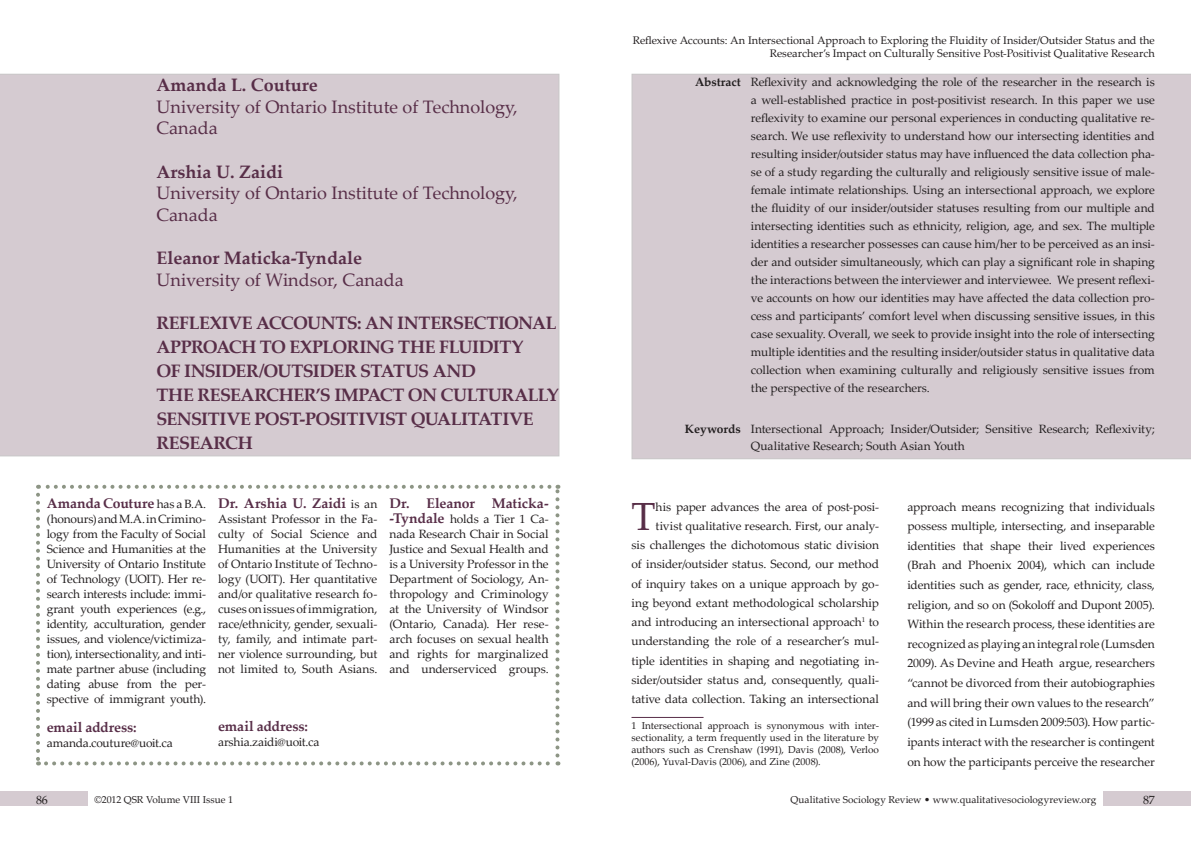
<style>
.page{position:relative;width:1191px;height:842px;background:#fff}
.page>*{position:absolute;margin:0;border:0;box-sizing:border-box;transform-origin:0 0}
.t1{font:39.3px "Palatino Linotype";color:#582e48}
.t2{font:700 18px/24px "Palatino Linotype";letter-spacing:-.02em;color:#582e48}
.t3{font:18px/21.6px "Palatino Linotype";color:#582e48}
.t4{font:700 18px "Palatino Linotype";color:#582e48}
.t5{font:700 14px "Palatino Linotype";color:#582e48}
.t6{font:12px/15px "Palatino Linotype";letter-spacing:-.01em;color:#231f20;text-align:justify}
.t7{font:700 12px "Palatino Linotype";letter-spacing:-.005em;color:#231f20}
.t8{font:11px/13.2px "Palatino Linotype";letter-spacing:-.005em;color:#231f20;text-align:right}
.t9{font:10px/12px "Palatino Linotype";color:#231f20;text-align:justify}
.s1{font-weight:400;font-size:12px;color:#231f20}
.s2{font-weight:700;font-size:14px;color:#582e48}
</style>
<div class="page">
<div style="left:0;top:791px;width:87px;height:15px;background:#d5cbd1"></div>
<div style="left:1103px;top:791px;width:88px;height:15px;background:#d5cbd1"></div>
<div style="left:631px;top:74px;width:560px;height:385px;background:#d5cbd1"></div>
<div style="left:0;top:74px;width:559px;height:382px;background:#d5cbd1"></div>
<hr style="left:631px;top:717px;width:72px;height:1px;background:#582e48">
<svg style="left:36px;top:495px;width:4px;height:270px"></svg>
<svg style="left:46px;top:761px;width:512px;height:4px"></svg>
<svg style="left:555px;top:485px;width:4px;height:270px"></svg>
<svg style="left:38px;top:485px;width:511px;height:4px"></svg>
<h2 class="t4" style="left:156px;top:72px;width:163px">Amanda L. Couture</h2>
<h2 class="t3" style="left:156px;top:95px;width:363px">University of Ontario Institute of Technology,<br>Canada</h2>
<h2 class="t4" style="left:156px;top:159px;width:128px">Arshia U. Zaidi</h2>
<h2 class="t3" style="left:156px;top:182px;width:363px">University of Ontario Institute of Technology,<br>Canada</h2>
<h2 class="t4" style="left:156px;top:245px;width:207px">Eleanor Maticka-Tyndale</h2>
<h2 class="t3" style="left:156px;top:268px;width:249px">University of Windsor, Canada</h2>
<h2 class="t2" style="left:156px;top:311px;width:404px">REFLEXIVE ACCOUNTS: AN INTERSECTIONAL<br>APPROACH TO EXPLORING THE FLUIDITY<br>OF INSIDER/OUTSIDER STATUS AND<br>THE RESEARCHER’S IMPACT ON CULTURALLY<br>SENSITIVE POST-POSITIVIST QUALITATIVE<br>RESEARCH</h2>
<p class="t5" style="left:47px;top:493px;width:161px">Amanda Couture <span class="s1">has a B.A.</span></p>
<p class="t6" style="left:47px;top:511px;width:161px">(honours) and M.A. in Crimino&shy;logy from the Faculty of Social Science and Humanities at the University of Ontario Institute of Technology (UOIT). Her re&shy;search interests include: immi&shy;grant youth experiences (e.g., identity, acculturation, gender issues, and violence/victimiza&shy;tion), intersectionality, and inti&shy;mate partner abuse (including dating abuse from the per&shy;spective of immigrant youth).</p>
<p class="t5" style="left:47px;top:717px;width:91px">email address:</p>
<p class="t6" style="left:47px;top:735px;width:127px">amanda.couture@uoit.ca</p>
<p class="t5" style="left:218px;top:493px;width:161px">Dr. Arshia U. Zaidi <span class="s1">is an</span></p>
<p class="t6" style="left:218px;top:511px;width:161px">Assistant Professor in the Fa&shy;culty of Social Science and Humanities at the University of Ontario Institute of Techno&shy;logy (UOIT). Her quantitative and/or qualitative research fo&shy;cuses on issues of immigration, race/ethnicity, gender, sexuali&shy;ty, family, and intimate part&shy;ner violence surrounding, but not limited to, South Asians.</p>
<p class="t5" style="left:389px;top:493px;width:161px">Dr. Eleanor Maticka-</p>
<p class="t6" style="left:389px;top:511px;width:161px"><span class="s2">-Tyndale</span> holds a Tier 1 Ca&shy;nada Research Chair in Social Justice and Sexual Health and is a University Professor in the Department of Sociology, An&shy;thropology and Criminology at the University of Windsor (Ontario, Canada). Her rese&shy;arch focuses on sexual health and rights for marginalized and underserviced groups.</p>
<p class="t5" style="left:218px;top:716px;width:91px">email address:</p>
<p class="t6" style="left:218px;top:734px;width:103px">arshia.zaidi@uoit.ca</p>
<p class="t8" style="left:633px;top:33px;width:523px">Reflexive Accounts: An Intersectional Approach to Exploring the Fluidity of Insider/Outsider Status and the<br>Researcher’s Impact on Culturally Sensitive Post-Positivist Qualitative Research</p>
<p class="t7" style="left:695px;top:74px;width:47px">Abstract</p>
<p class="t7" style="left:685px;top:420px;width:57px">Keywords</p>
<p class="t6" style="left:751px;top:73px;width:405px;line-height:18px">Reflexivity and acknowledging the role of the researcher in the research is a well-established practice in post-positivist research. In this paper we use reflexivity to examine our personal experiences in conducting qualitative re&shy;search. We use reflexivity to understand how our intersecting identities and resulting insider/outsider status may have influenced the data collection pha&shy;se of a study regarding the culturally and religiously sensitive issue of male&shy;female intimate relationships. Using an intersectional approach, we explore the fluidity of our insider/outsider statuses resulting from our multiple and intersecting identities such as ethnicity, religion, age, and sex. The multiple identities a researcher possesses can cause him/her to be perceived as an insi&shy;der and outsider simultaneously, which can play a significant role in shaping the interactions between the interviewer and interviewee. We present reflexi&shy;ve accounts on how our identities may have affected the data collection pro&shy;cess and participants’ comfort level when discussing sensitive issues, in this case sexuality. Overall, we seek to provide insight into the role of intersecting multiple identities and the resulting insider/outsider status in qualitative data collection when examining culturally and religiously sensitive issues from the perspective of the researchers.</p>
<p class="t6" style="left:751px;top:420px;width:405px;line-height:17px">Intersectional Approach; Insider/Outsider; Sensitive Research; Reflexivity;<br>Qualitative Research; South Asian Youth</p>
<p class="t6" style="left:631px;top:496px;width:249px;line-height:19.3px;text-align:right">his paper advances the area of post-posi&shy;tivist qualitative research. First, our analy-<br>sis challenges the dichotomous static division of insider/outsider status. Second, our method of inquiry takes on a unique approach by go&shy;ing beyond extant methodological scholarship and introducing an intersectional approach<sup>1</sup> to understanding the role of a researcher’s mul&shy;tiple identities in shaping and negotiating in&shy;sider/outsider status and, consequently, quali&shy;tative data collection. Taking an intersectional</p>
<p class="t9" style="left:631px;top:720px;width:249px">1 Intersectional approach is synonymous with inter&shy;sectionality, a term frequently used in the literature by authors such as Crenshaw (1991), Davis (2008), Verloo (2006), Yuval-Davis (2006), and Zine (2008).</p>
<h1 class="t1" style="left:631px;top:488px;width:26px">T</h1>
<p class="t6" style="left:907px;top:496px;width:249px;line-height:19.6px">approach means recognizing that individuals possess multiple, intersecting, and inseparable identities that shape their lived experiences (Brah and Phoenix 2004), which can include identities such as gender, race, ethnicity, class, religion, and so on (Sokoloff and Dupont 2005).<br>Within the research process, these identities are recognized as playing an integral role (Lumsden 2009). As Devine and Heath argue, researchers “cannot be divorced from their autobiographies and will bring their own values to the research” (1999 as cited in Lumsden 2009:503). How partic&shy;ipants interact with the researcher is contingent on how the participants perceive the researcher</p>
<p class="t6" style="left:36px;top:792px;width:13px">86</p>
<p class="t9" style="left:94px;top:793px;width:140px">©2012 QSR Volume VIII Issue 1</p>
<p class="t9" style="left:790px;top:793px;width:307px">Qualitative Sociology Review • www.qualitativesociologyreview.org</p>
<p class="t6" style="left:1143px;top:792px;width:13px">87</p>
</div>
